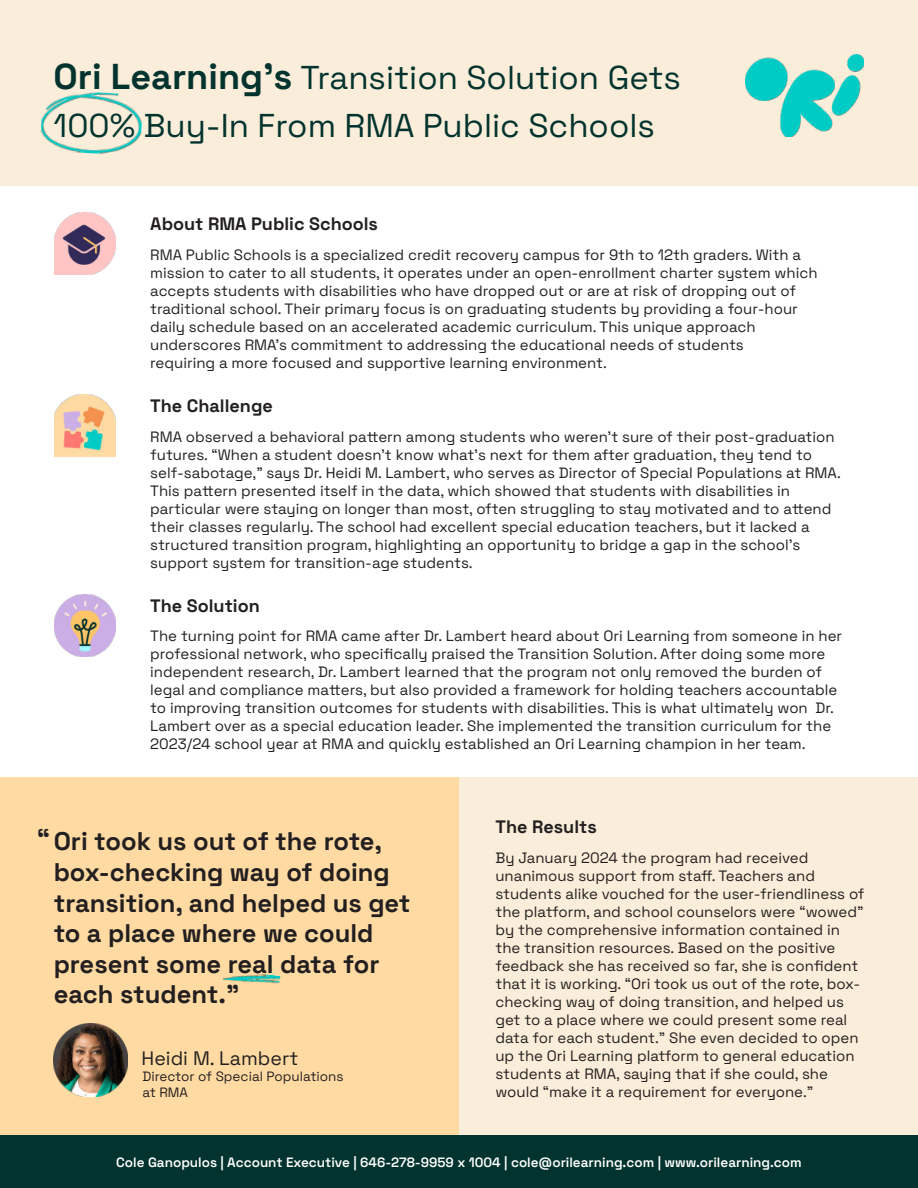
<style>
.page{position:relative;width:918px;height:1188px;background:#fff}
.page>*{position:absolute;margin:0;border:0;box-sizing:border-box;transform-origin:0 0}
.t1{font:300 33px/48px "Space Grotesk";color:#02332e}
.t2{font:300 25.5px/30.6px "Space Grotesk";color:#231f20}
.t3{font:300 19.5px "Space Grotesk";color:#231f20}
.t4{font:300 18px "Space Grotesk";color:#231f20}
.t5{font:300 15px/18px "Space Grotesk";color:#231f20}
.t6{font:600 13.5px "Space Grotesk";color:#fff}
.t7{font:300 13.5px/16.2px "Space Grotesk";color:#231f20}
.s1{font-size:36px}
</style>
<div class="page">
<div style="left:0;top:0;width:918px;height:283px;background:#faedd9"></div>
<img style="left:746px;top:54px;width:118px;height:83px">
<div style="left:0;top:186px;width:918px;height:1002px;background:#fff"></div>
<div style="left:0;top:1134px;width:918px;height:54px;background:#02332e"></div>
<img style="left:40px;top:92px;width:102px;height:62px">
<div style="left:0;top:778px;width:488px;height:357px;background:#ffdba3"></div>
<div style="left:459px;top:778px;width:459px;height:357px;background:#faedd9"></div>
<img style="left:54px;top:394px;width:62px;height:62px">
<img style="left:54px;top:212px;width:62px;height:62px">
<img style="left:54px;top:594px;width:62px;height:62px">
<img style="left:223px;top:973px;width:57px;height:11px">
<img style="left:54px;top:1023px;width:74px;height:74px">
<h1 class="t1" style="left:54px;top:55px;width:629px"><span class="s1">Ori Learning’s</span> Transition Solution Gets<br>100% Buy-In From RMA Public Schools</h1>
<p class="t4" style="left:150px;top:215px;width:229px">About RMA Public Schools</p>
<p class="t5" style="left:150px;top:245px;width:669px">RMA Public Schools is a specialized credit recovery campus for 9th to 12th graders. With a mission to cater to all students, it operates under an open-enrollment charter system which accepts students with disabilities who have dropped out or are at risk of dropping out of traditional school. Their primary focus is on graduating students by providing a four-hour daily schedule based on an accelerated academic curriculum. This unique approach underscores RMA’s commitment to addressing the educational needs of students<br>requiring a more focused and supportive learning environment.</p>
<p class="t4" style="left:150px;top:397px;width:124px">The Challenge</p>
<p class="t5" style="left:150px;top:427px;width:692px">RMA observed a behavioral pattern among students who weren’t sure of their post-graduation futures. “When a student doesn’t know what’s next for them after graduation, they tend to self-sabotage,” says Dr. Heidi M. Lambert, who serves as Director of Special Populations at RMA.<br>This pattern presented itself in the data, which showed that students with disabilities in particular were staying on longer than most, often struggling to stay motivated and to attend their classes regularly. The school had excellent special education teachers, but it lacked a structured transition program, highlighting an opportunity to bridge a gap in the school’s support system for transition-age students.</p>
<p class="t4" style="left:150px;top:597px;width:111px">The Solution</p>
<p class="t5" style="left:150px;top:625px;width:694px">The turning point for RMA came after Dr. Lambert heard about Ori Learning from someone in her professional network, who specifically praised the Transition Solution. After doing some more independent research, Dr. Lambert learned that the program not only removed the burden of legal and compliance matters, but also provided a framework for holding teachers accountable to improving transition outcomes for students with disabilities. This is what ultimately won Dr.<br>Lambert over as a special education leader. She implemented the transition curriculum for the 2023/24 school year at RMA and quickly established an Ori Learning champion in her team.</p>
<h2 class="t2" style="left:37px;top:824px;width:15px">“</h2>
<h2 class="t2" style="left:54px;top:827px;width:358px">Ori took us out of the rote, box-checking way of doing transition, and helped us get to a place where we could present some real data for each student.”</h2>
<h3 class="t3" style="left:142px;top:1044px;width:158px">Heidi M. Lambert</h3>
<p class="t7" style="left:142px;top:1067px;width:203px">Director of Special Populations at RMA</p>
<p class="t4" style="left:495px;top:818px;width:103px">The Results</p>
<p class="t5" style="left:495px;top:848px;width:371px">By January 2024 the program had received unanimous support from staff. Teachers and students alike vouched for the user-friendliness of the platform, and school counselors were “wowed” by the comprehensive information contained in the transition resources. Based on the positive feedback she has received so far, she is confident that it is working. “Ori took us out of the rote, box&shy;checking way of doing transition, and helped us get to a place where we could present some real data for each student.” She even decided to open up the Ori Learning platform to general education students at RMA, saying that if she could, she would “make it a requirement for everyone.”</p>
<p class="t6" style="left:116px;top:1156px;width:687px">Cole Ganopulos | Account Executive | 646-278-9959 x 1004 | cole@orilearning.com | www.orilearning.com</p>
</div>
